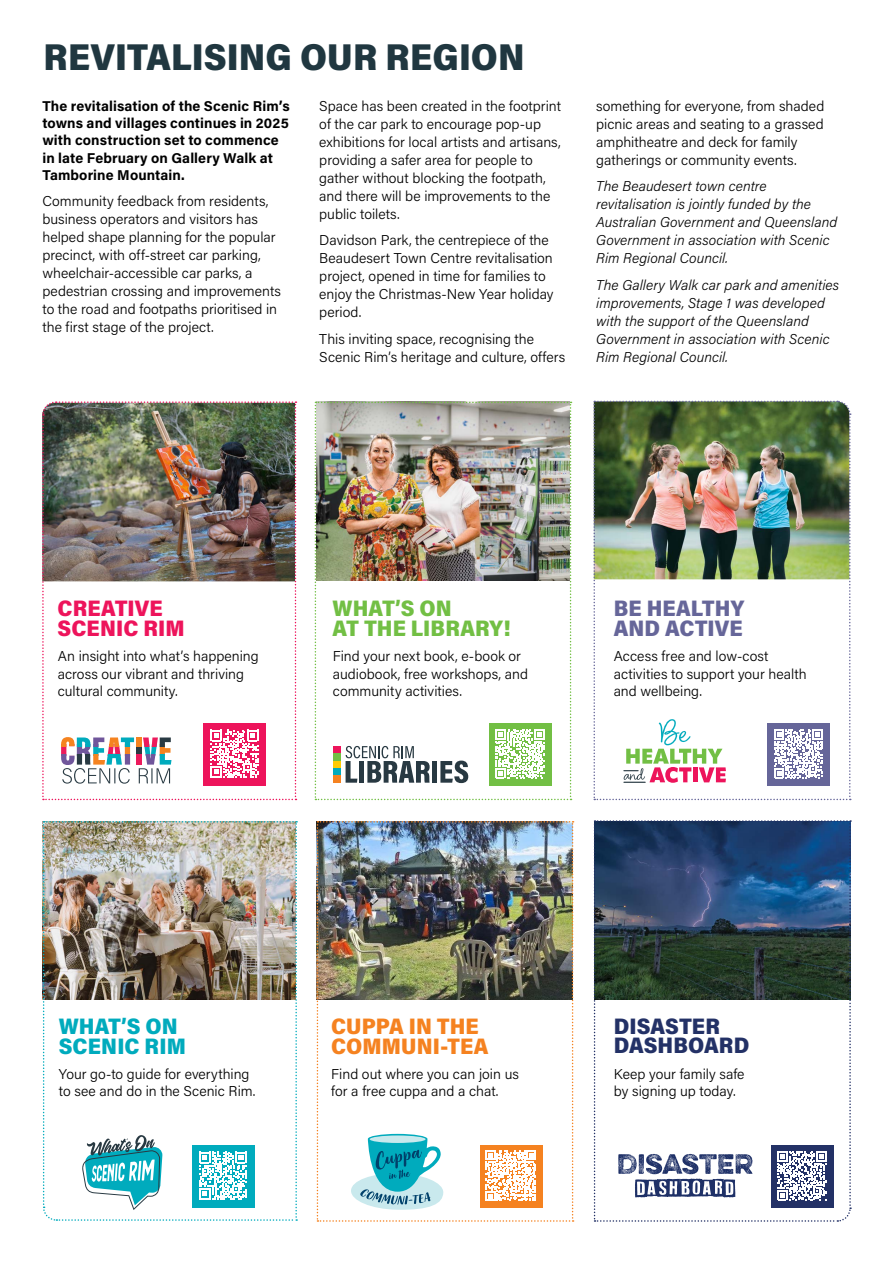
<style>
.page{position:relative;width:893px;height:1263px;background:#fff}
.page>*{position:absolute;margin:0;border:0;box-sizing:border-box;transform-origin:0 0}
.t1{font:37.5px "Acumin Variable Concept";color:#203740}
.t2{font:22.5px/20.2px "Acumin Variable Concept";color:#72bf44}
.t3{font:22.5px/20.2px "Acumin Variable Concept";letter-spacing:.005em;color:#f58220}
.t4{font:22.5px/19.5px "Acumin Variable Concept";letter-spacing:.005em;color:#669}
.t5{font:22.5px/20.2px "Acumin Variable Concept";letter-spacing:.005em;color:#ed145b}
.t6{font:22.5px/20.2px "Acumin Variable Concept";letter-spacing:.005em;color:#00abbd}
.t7{font:22.5px/19.5px "Acumin Variable Concept";color:#233166}
.t8{font:300 14.25px/18px "Acumin Pro";color:#000}
.t9{font:italic 300 14.25px/18px "Acumin Pro";color:#000}
.t10{font:700 14.25px/17.2px "Acumin Pro";letter-spacing:.01em;color:#000}
</style>
<div class="page">
<img style="left:42px;top:401px;width:254px;height:399px">
<img style="left:42px;top:821px;width:255px;height:400px">
<svg style="left:594px;top:820px;width:258px;height:402px"></svg>
<img style="left:317px;top:821px;width:257px;height:401px">
<img style="left:315px;top:402px;width:256px;height:398px">
<img style="left:593px;top:400px;width:258px;height:400px">
<h1 class="t1" style="left:44px;top:31px;width:482px">REVITALISING OUR REGION</h1>
<p class="t10" style="left:42px;top:97px;width:249px">The revitalisation of the Scenic Rim’s towns and villages continues in 2025 with construction set to commence in late February on Gallery Walk at Tamborine Mountain.</p>
<p class="t8" style="left:42px;top:192px;width:240px">Community feedback from residents, business operators and visitors has helped shape planning for the popular precinct, with off-street car parking, wheelchair-accessible car parks, a pedestrian crossing and improvements to the road and footpaths prioritised in the first stage of the project.</p>
<p class="t8" style="left:319px;top:96px;width:243px">Space has been created in the footprint of the car park to encourage pop-up exhibitions for local artists and artisans, providing a safer area for people to gather without blocking the footpath, and there will be improvements to the public toilets.</p>
<p class="t8" style="left:319px;top:231px;width:236px">Davidson Park, the centrepiece of the<br>Beaudesert Town Centre revitalisation project, opened in time for families to enjoy the Christmas-New Year holiday period.</p>
<p class="t8" style="left:319px;top:329px;width:247px">This inviting space, recognising the<br>Scenic Rim’s heritage and culture, offers</p>
<p class="t8" style="left:596px;top:96px;width:230px">something for everyone, from shaded picnic areas and seating to a grassed amphitheatre and deck for family gatherings or community events.</p>
<p class="t9" style="left:596px;top:177px;width:243px">The Beaudesert town centre revitalisation is jointly funded by the Australian Government and Queensland Government in association with Scenic Rim Regional Council.</p>
<p class="t9" style="left:596px;top:275px;width:244px">The Gallery Walk car park and amenities improvements, Stage 1 was developed with the support of the Queensland Government in association with Scenic Rim Regional Council.</p>
<h2 class="t5" style="left:58px;top:597px;width:129px">CREATIVE<br>SCENIC RIM</h2>
<p class="t8" style="left:58px;top:647px;width:202px;line-height:17.5px">An insight into what’s happening across our vibrant and thriving cultural community.</p>
<h2 class="t2" style="left:333px;top:597px;width:179px">WHAT’S ON<br>AT THE LIBRARY!</h2>
<h2 class="t4" style="left:614px;top:598px;width:132px">BE HEALTHY<br>AND ACTIVE</h2>
<p class="t8" style="left:333px;top:647px;width:197px;line-height:17.5px">Find your next book, e-book or audiobook, free workshops, and community activities.</p>
<p class="t8" style="left:614px;top:647px;width:194px;line-height:17.5px">Access free and low-cost activities to support your health and wellbeing.</p>
<h2 class="t6" style="left:59px;top:1015px;width:129px">WHAT’S ON<br>SCENIC RIM</h2>
<h2 class="t7" style="left:614px;top:1015px;width:137px">DISASTER<br>DASHBOARD</h2>
<h2 class="t3" style="left:331px;top:1015px;width:159px">CUPPA IN THE<br>COMMUNI-TEA</h2>
<p class="t8" style="left:59px;top:1064px;width:198px;line-height:17.5px">Your go-to guide for everything to see and do in the Scenic Rim.</p>
<p class="t8" style="left:614px;top:1064px;width:132px;line-height:17.5px">Keep your family safe by signing up today.</p>
<p class="t8" style="left:331px;top:1064px;width:189px;line-height:17.5px">Find out where you can join us for a free cuppa and a chat.</p>
</div>
